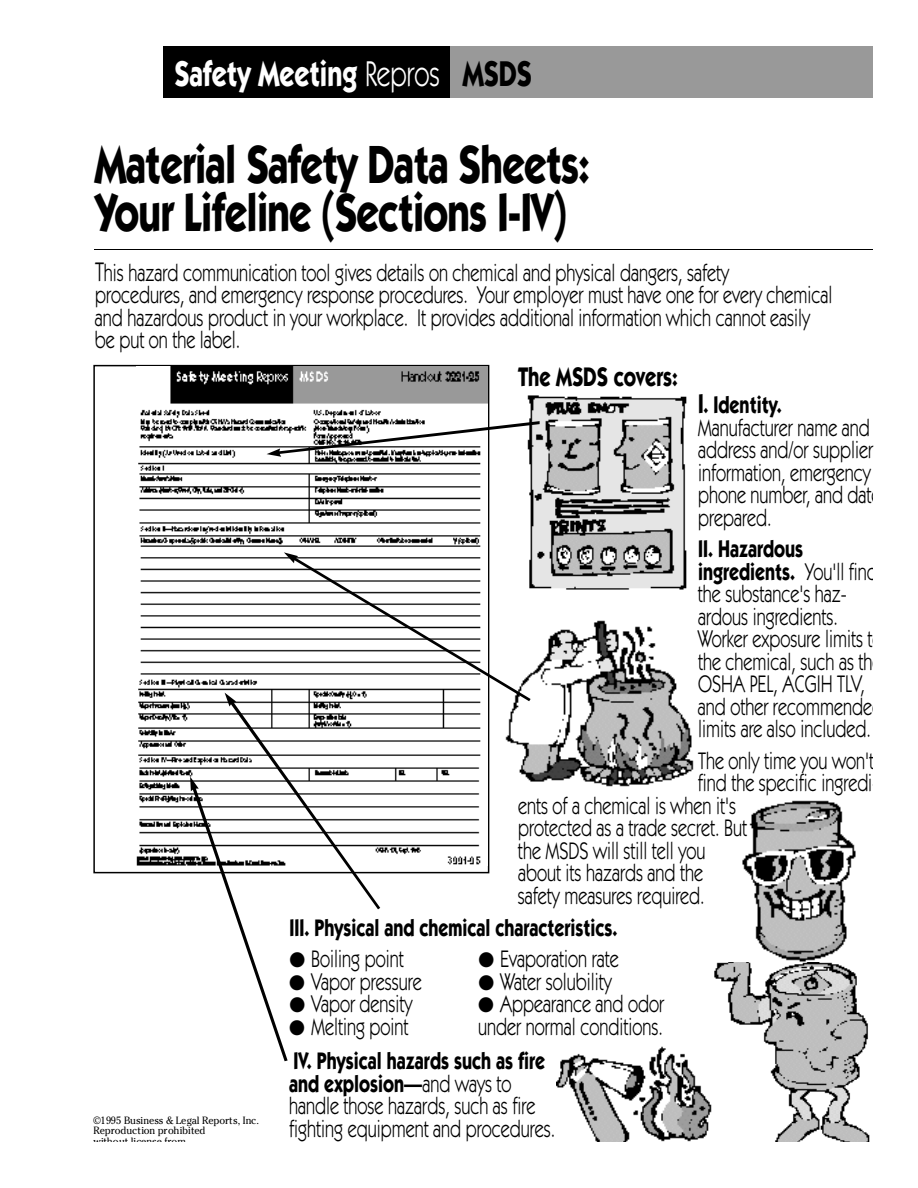
<style>
.page{position:relative;width:918px;height:1188px;background:#fff}
.page>*{position:absolute;margin:0;border:0;box-sizing:border-box;transform-origin:0 0}
.t1{font:700 54px/48px "Itc Kabel";letter-spacing:-.02em;color:#000;scale:.75 1}
.t2{font:700 36px "Itc Kabel";color:#fff;scale:.75 1}
.t3{font:700 27px "Itc Kabel";color:#000;scale:.75 1}
.t4{font:24px/22.5px "Itc Kabel";color:#000;scale:.75 1}
.t5{font:700 24px "Itc Kabel";color:#000;scale:.75 1}
.t6{font:10.5px/10.5px "Cheltenham";letter-spacing:-.005em;color:#000;scale:.95 1}
.s1{font-weight:400}
.s2{color:#000}
.s3{font-size:27px}
.s4{font-weight:700;font-size:27px}
.s5{font-weight:700}
</style>
<div class="page">
<img style="left:742px;top:800px;width:114px;height:162px">
<div style="left:450px;top:46px;width:423px;height:52px;background:#999"></div>
<div style="left:164px;top:46px;width:286px;height:52px;background:#000"></div>
<hr style="left:95px;top:249px;width:778px;height:1px;background:#000">
<img style="left:137px;top:366px;width:351px;height:500px">
<img style="left:714px;top:963px;width:156px;height:179px">
<img style="left:527px;top:395px;width:160px;height:195px">
<img style="left:531px;top:620px;width:163px;height:167px">
<img style="left:557px;top:1046px;width:154px;height:96px">
<svg style="left:267px;top:421px;width:273px;height:36px"></svg>
<svg style="left:190px;top:552px;width:341px;height:509px"></svg>
<h2 class="t2" style="left:174px;top:61px;width:478px">Safety Meeting <span class="s1">Repros</span> <span class="s2">MSDS</span></h2>
<h1 class="t1" style="left:95px;top:145px;width:661px">Material Safety Data Sheets:<br>Your Lifeline (Sections I-IV)</h1>
<p class="t4" style="left:95px;top:263px;width:985px"><span class="s3">T</span>his hazard communication tool gives details on chemical and physical dangers, safety<br>procedures, and emergency response procedures. Your employer must have one for every chemical and hazardous product in your workplace. It provides additional information which cannot easily be put on the label.</p>
<p class="t3" style="left:518px;top:367px;width:215px">The MSDS covers:</p>
<p class="t4" style="left:698px;top:396px;width:245px"><span class="s4">I</span><span class="s5">. Identity.<br></span>Manufacturer name and address and/or supplier information, emergency phone number, and date prepared.</p>
<p class="t4" style="left:698px;top:540px;width:248px"><span class="s5">II. Hazardous ingredients.</span> You'll find the substance's haz&shy;ardous ingredients.<br>Worker exposure limits to the chemical, such as the<br>OSHA PEL, ACGIH TLV, and other recommended limits are also included.</p>
<p class="t4" style="left:698px;top:751px;width:236px">The only time you won't</p>
<p class="t4" style="left:698px;top:774px;width:242px">find the specific ingredi-</p>
<p class="t4" style="left:518px;top:796px;width:292px">ents of a chemical is when it's</p>
<p class="t4" style="left:518px;top:819px;width:307px">protected as a trade secret. But</p>
<p class="t4" style="left:518px;top:841px;width:251px">the MSDS will still tell you</p>
<p class="t4" style="left:518px;top:864px;width:248px">about its hazards and the</p>
<p class="t4" style="left:518px;top:886px;width:251px">safety measures required.</p>
<p class="t5" style="left:289px;top:919px;width:439px">III. Physical and chemical characteristics.</p>
<p class="t4" style="left:289px;top:949px;width:154px">● Boiling point</p>
<p class="t4" style="left:478px;top:949px;width:189px">● Evaporation rate</p>
<p class="t4" style="left:289px;top:972px;width:178px">● Vapor pressure</p>
<p class="t4" style="left:478px;top:972px;width:179px">● Water solubility</p>
<p class="t4" style="left:289px;top:994px;width:166px">● Vapor density</p>
<p class="t4" style="left:478px;top:994px;width:249px">● Appearance and odor</p>
<p class="t4" style="left:289px;top:1017px;width:161px">● Melting point</p>
<p class="t4" style="left:478px;top:1017px;width:248px">under normal conditions.</p>
<p class="t4" style="left:289px;top:1051px;width:356px"><span class="s5">IV. Physical hazards such as fire and explosion—</span>and ways to handle those hazards, such as fire fighting equipment and procedures.</p>
<p class="t6" style="left:93px;top:1116px;width:176px">©1995 Business &amp; Legal Reports, Inc.<br>Reproduction prohibited<br>without license from</p>
</div>
